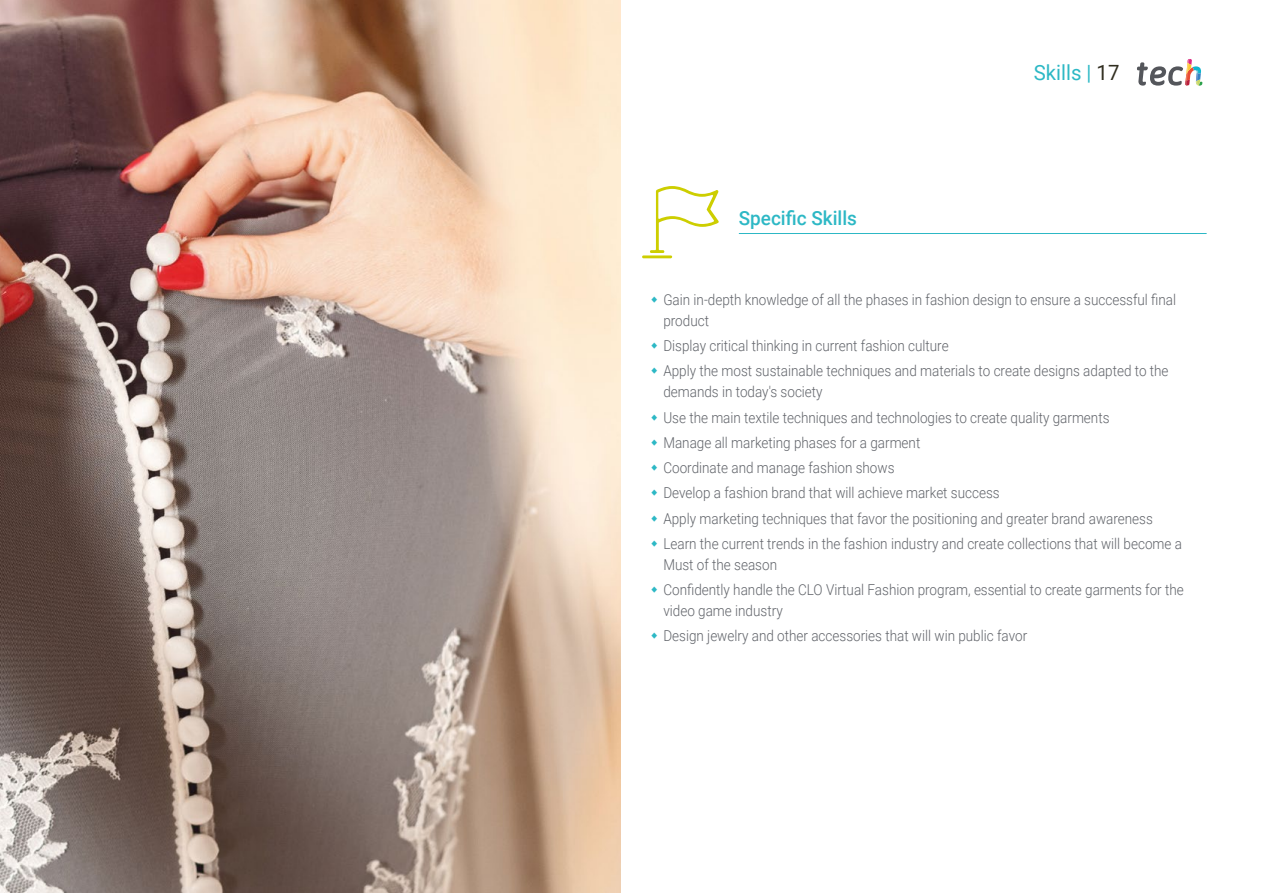
<style>
.page{position:relative;width:1263px;height:893px;background:#fff}
.page>*{position:absolute;margin:0;border:0;box-sizing:border-box;transform-origin:0 0}
.t1{font:21px "Roboto";color:#2db8c5}
.t2{font:500 19.5px "Roboto";color:#2db8c5}
.t3{font:300 15px/25.2px "Roboto";color:#61646a;scale:.9 1}
.s1{color:#312e20}
</style>
<div class="page">
<svg style="left:1137px;top:59px;width:65px;height:27px"></svg>
<hr style="left:739px;top:233px;width:467px;height:1px;background:#2db8c5">
<hr style="left:642px;top:255px;width:30px;height:3px;background:#cdce00">
<svg style="left:650px;top:186px;width:69px;height:67px"></svg>
<img style="left:0;top:0;width:621px;height:893px">
<h2 class="t2" style="left:739px;top:205px;width:120px">Specific Skills</h2>
<h1 class="t1" style="left:1034px;top:57px;width:87px">Skills | <span class="s1">17</span></h1>
<p class="t3" style="left:663px;top:289px;width:571px;line-height:21px">Gain in-depth knowledge of all the phases in fashion design to ensure a successful final product</p>
<p class="t3" style="left:663px;top:333px;width:563px">Display critical thinking in current fashion culture<br>Apply the most sustainable techniques and materials to create designs adapted to the</p>
<p class="t3" style="left:663px;top:379px;width:578px">demands in today's society<br>Use the main textile techniques and technologies to create quality garments<br>Manage all marketing phases for a garment<br>Coordinate and manage fashion shows<br>Develop a fashion brand that will achieve market success<br>Apply marketing techniques that favor the positioning and greater brand awareness Learn the current trends in the fashion industry and create collections that will become a</p>
<p class="t3" style="left:663px;top:551px;width:580px">Must of the season<br>Confidently handle the CLO Virtual Fashion program, essential to create garments for the</p>
<p class="t3" style="left:663px;top:598px;width:406px">video game industry<br>Design jewelry and other accessories that will win public favor</p>
</div>
